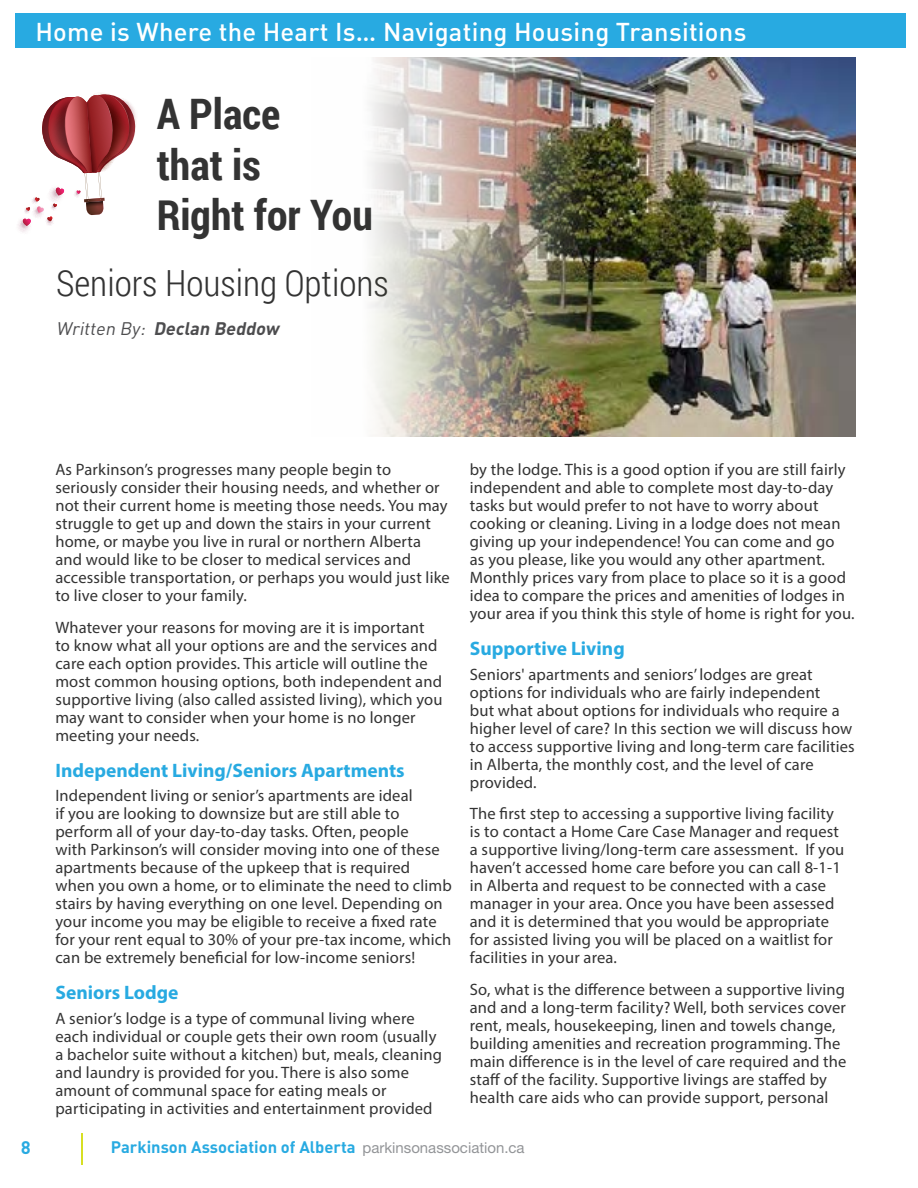
<style>
.page{position:relative;width:918px;height:1188px;background:#fff}
.page>*{position:absolute;margin:0;border:0;box-sizing:border-box;transform-origin:0 0}
.t1{font:700 42px/50.4px "Roboto Condensed";color:#333}
.t2{font:300 36px "Roboto Condensed";color:#333}
.t3{font:25.5px "DIN Medium Alternate";letter-spacing:.01em;color:#fff}
.t4{font:700 19.5px "Myriad Pro";color:#28aae1}
.t5{font:italic 700 18px "DIN";color:#4d4d4f}
.t6{font:18px "DIN Bold Alternate";color:#28aae1}
.t7{font:16.5px/18px "Myriad Pro";letter-spacing:.01em;color:#333}
.t8{font:16.5px "DIN Bold Alternate";color:#28aae1}
.s1{font-weight:400}
.s2{font-family:"Helvetica Neue";font-size:15px;color:#939598}
</style>
<div class="page">
<hr style="left:81px;top:1133px;width:2px;height:32px;background:#d7df23">
<div style="left:16px;top:14px;width:890px;height:34px;background:#28aae1"></div>
<img style="left:370px;top:58px;width:486px;height:379px">
<hr style="left:84px;top:169px;width:3px;height:31px;background:#603913">
<hr style="left:99px;top:168px;width:3px;height:31px;background:#603913">
<hr style="left:86px;top:171px;width:2px;height:29px;background:#603913">
<svg style="left:42px;top:93px;width:94px;height:81px"></svg>
<hr style="left:98px;top:170px;width:2px;height:29px;background:#603913">
<svg style="left:74px;top:190px;width:31px;height:25px"></svg>
<svg style="left:18px;top:187px;width:47px;height:45px"></svg>
<h3 class="t3" style="left:35px;top:15px;width:712px">Home is Where the Heart Is… Navigating Housing Transitions</h3>
<h1 class="t1" style="left:157px;top:88px;width:218px">A Place<br>that is<br>Right for You</h1>
<h2 class="t2" style="left:56px;top:258px;width:334px">Seniors Housing Options</h2>
<p class="t5" style="left:56px;top:317px;width:228px"><span class="s1">Written By:</span> Declan Beddow</p>
<p class="t7" style="left:55px;top:460px;width:396px">As Parkinson’s progresses many people begin to seriously consider their housing needs, and whether or not their current home is meeting those needs. You may struggle to get up and down the stairs in your current home, or maybe you live in rural or northern Alberta and would like to be closer to medical services and accessible transportation, or perhaps you would just like to live closer to your family.</p>
<p class="t7" style="left:55px;top:618px;width:389px">Whatever your reasons for moving are it is important to know what all your options are and the services and care each option provides. This article will outline the most common housing options, both independent and supportive living (also called assisted living), which you may want to consider when your home is no longer meeting your needs.</p>
<p class="t4" style="left:55px;top:757px;width:351px">Independent Living/Seniors Apartments</p>
<p class="t7" style="left:55px;top:787px;width:398px">Independent living or senior’s apartments are ideal<br>if you are looking to downsize but are still able to perform all of your day-to-day tasks. Often, people<br>with Parkinson’s will consider moving into one of these apartments because of the upkeep that is required when you own a home, or to eliminate the need to climb stairs by having everything on one level. Depending on your income you may be eligible to receive a fixed rate for your rent equal to 30% of your pre-tax income, which can be extremely beneficial for low-income seniors!</p>
<p class="t4" style="left:55px;top:980px;width:125px">Seniors Lodge</p>
<p class="t7" style="left:55px;top:1009px;width:388px">A senior’s lodge is a type of communal living where each individual or couple gets their own room (usually a bachelor suite without a kitchen) but, meals, cleaning and laundry is provided for you. There is also some amount of communal space for eating meals or participating in activities and entertainment provided</p>
<p class="t7" style="left:470px;top:460px;width:386px">by the lodge. This is a good option if you are still fairly independent and able to complete most day-to-day tasks but would prefer to not have to worry about cooking or cleaning. Living in a lodge does not mean giving up your independence! You can come and go<br>as you please, like you would any other apartment.<br>Monthly prices vary from place to place so it is a good idea to compare the prices and amenities of lodges in your area if you think this style of home is right for you.</p>
<p class="t4" style="left:470px;top:636px;width:156px">Supportive Living</p>
<p class="t7" style="left:470px;top:665px;width:386px">Seniors' apartments and seniors’ lodges are great options for individuals who are fairly independent<br>but what about options for individuals who require a higher level of care? In this section we will discuss how to access supportive living and long-term care facilities in Alberta, the monthly cost, and the level of care provided.</p>
<p class="t7" style="left:470px;top:805px;width:376px">The first step to accessing a supportive living facility is to contact a Home Care Case Manager and request a supportive living/long-term care assessment. If you haven’t accessed home care before you can call 8-1-1 in Alberta and request to be connected with a case manager in your area. Once you have been assessed and it is determined that you would be appropriate for assisted living you will be placed on a waitlist for facilities in your area.</p>
<p class="t7" style="left:470px;top:980px;width:378px">So, what is the difference between a supportive living and and a long-term facility? Well, both services cover rent, meals, housekeeping, linen and towels change, building amenities and recreation programming. The main difference is in the level of care required and the staff of the facility. Supportive livings are staffed by health care aids who can provide support, personal</p>
<p class="t6" style="left:21px;top:1135px;width:12px">8</p>
<p class="t8" style="left:111px;top:1136px;width:415px">Parkinson Association of Alberta <span class="s2">parkinsonassociation.ca</span></p>
</div>
